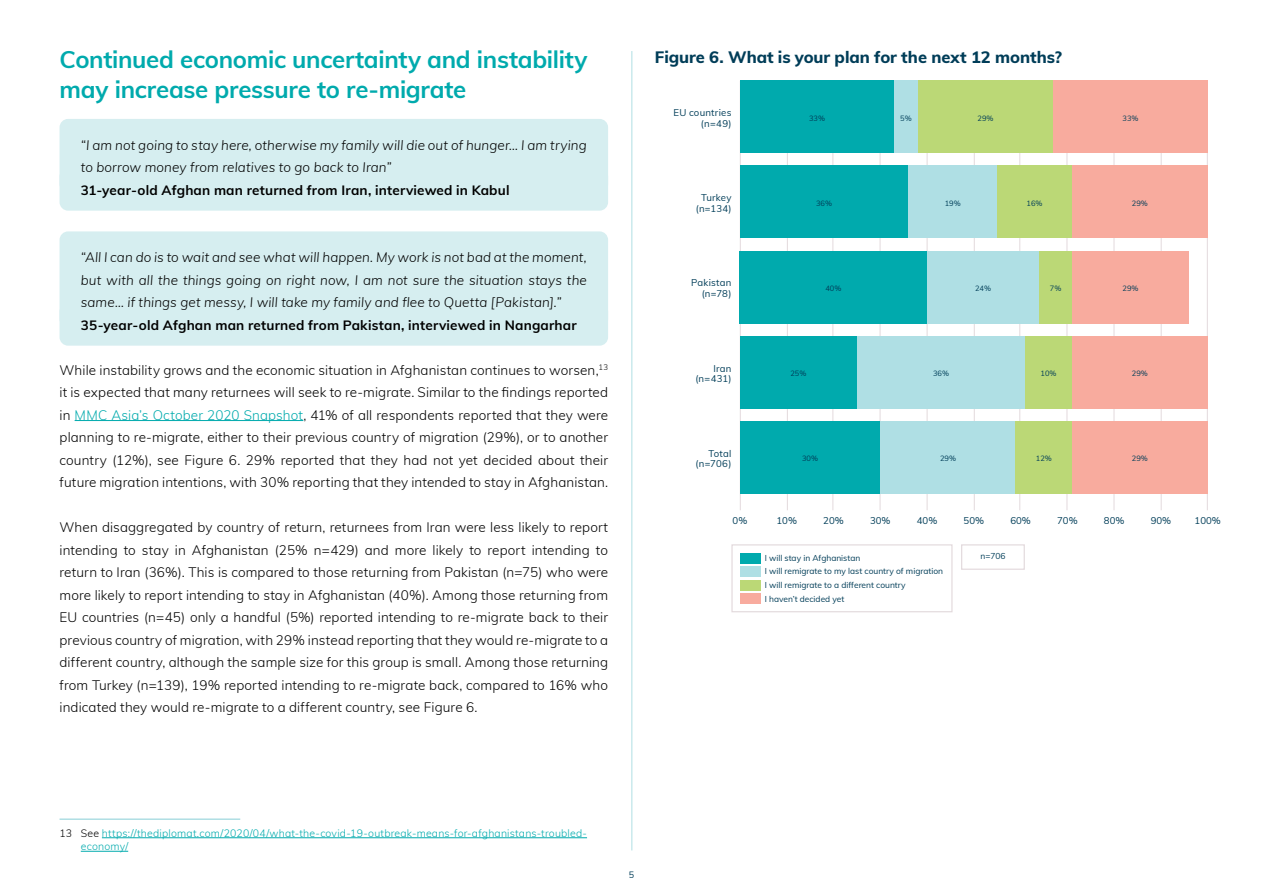
<style>
.page{position:relative;width:1263px;height:893px;background:#fff}
.page>*{position:absolute;margin:0;border:0;box-sizing:border-box;transform-origin:0 0}
.t1{font:700 24px "Muli";letter-spacing:-.015em;color:#00aaad}
.t2{font:800 16.5px "Muli";letter-spacing:-.005em;color:#003d58}
.t3{font:300 13.5px/22.5px "Muli";letter-spacing:.005em;color:#000;text-align:justify}
.t4{font:italic 300 13.5px/22.5px "Muli";letter-spacing:.01em;color:#000}
.t5{font:700 13.5px "Muli";letter-spacing:.01em;color:#000}
.t6{font:300 10.5px/13.5px "Muli";letter-spacing:.02em;color:#00aaad}
.t7{font:9.6px/10.8px "Muli";letter-spacing:.02em;color:#003d58;text-align:right}
.t8{font:9px "Muli";color:#003d58}
.t9{font:8.4px/13.6px "Muli";color:#003d58}
.t10{font:7.5px "Muli";color:#003d58}
.s1{color:#00aaad}
.s2{color:#000}
</style>
<div class="page">
<hr style="left:631px;top:51px;width:1px;height:799px;background:#afdfe4">
<div style="left:60px;top:119px;width:548px;height:73px;background:#d6eef0;border-radius:9px"></div>
<div style="left:60px;top:168px;width:548px;height:43px;background:#d6eef0;border-radius:9px"></div>
<div style="left:60px;top:231px;width:548px;height:96px;background:#d6eef0;border-radius:9px"></div>
<div style="left:60px;top:303px;width:548px;height:43px;background:#d6eef0;border-radius:9px"></div>
<hr style="left:75px;top:420px;width:228px;height:1px;background:#00aaad">
<hr style="left:60px;top:818px;width:180px;height:2px;background:#afdfe4">
<hr style="left:102px;top:837px;width:485px;height:1px;background:#00aaad">
<hr style="left:81px;top:851px;width:47px;height:1px;background:#00aaad">
<hr style="left:1161px;top:81px;width:1px;height:429px;background:#e3dadd">
<hr style="left:1066px;top:81px;width:1px;height:429px;background:#e3dadd">
<hr style="left:974px;top:81px;width:1px;height:429px;background:#e3dadd">
<hr style="left:880px;top:81px;width:1px;height:429px;background:#e3dadd">
<hr style="left:787px;top:81px;width:1px;height:429px;background:#e3dadd">
<hr style="left:1207px;top:81px;width:1px;height:429px;background:#e3dadd">
<hr style="left:1114px;top:81px;width:1px;height:429px;background:#e3dadd">
<hr style="left:1019px;top:81px;width:1px;height:429px;background:#e3dadd">
<hr style="left:927px;top:81px;width:1px;height:429px;background:#e3dadd">
<hr style="left:832px;top:81px;width:1px;height:429px;background:#e3dadd">
<hr style="left:740px;top:81px;width:1px;height:429px;background:#e3dadd">
<div style="left:961px;top:544px;width:64px;height:26px;background:#fff;border:1px solid #e3dadd"></div>
<div style="left:740px;top:81px;width:154px;height:72px;background:#00aaad"></div>
<div style="left:894px;top:81px;width:24px;height:72px;background:#afdfe4"></div>
<div style="left:918px;top:81px;width:135px;height:72px;background:#bbd876"></div>
<div style="left:1053px;top:81px;width:155px;height:72px;background:#f8ab9e"></div>
<div style="left:740px;top:166px;width:168px;height:72px;background:#00aaad"></div>
<div style="left:908px;top:166px;width:89px;height:72px;background:#afdfe4"></div>
<div style="left:997px;top:166px;width:75px;height:72px;background:#bbd876"></div>
<div style="left:1072px;top:166px;width:136px;height:72px;background:#f8ab9e"></div>
<div style="left:740px;top:251px;width:187px;height:72px;background:#00aaad"></div>
<div style="left:927px;top:251px;width:112px;height:72px;background:#afdfe4"></div>
<div style="left:1039px;top:251px;width:33px;height:72px;background:#bbd876"></div>
<div style="left:1072px;top:251px;width:117px;height:72px;background:#f8ab9e"></div>
<div style="left:740px;top:336px;width:117px;height:72px;background:#00aaad"></div>
<div style="left:857px;top:336px;width:168px;height:72px;background:#afdfe4"></div>
<div style="left:1025px;top:336px;width:47px;height:72px;background:#bbd876"></div>
<div style="left:1072px;top:336px;width:136px;height:72px;background:#f8ab9e"></div>
<div style="left:740px;top:421px;width:140px;height:72px;background:#00aaad"></div>
<div style="left:880px;top:421px;width:136px;height:72px;background:#afdfe4"></div>
<div style="left:1016px;top:421px;width:56px;height:72px;background:#bbd876"></div>
<div style="left:1072px;top:421px;width:136px;height:72px;background:#f8ab9e"></div>
<div style="left:731px;top:544px;width:221px;height:68px;background:#fff;border:1px solid #e3dadd"></div>
<div style="left:740px;top:553px;width:20px;height:10px;background:#00aaad"></div>
<div style="left:740px;top:566px;width:20px;height:11px;background:#afdfe4"></div>
<div style="left:740px;top:580px;width:20px;height:10px;background:#bbd876"></div>
<div style="left:740px;top:594px;width:20px;height:10px;background:#f8ab9e"></div>
<h1 class="t1" style="left:60px;top:42px;width:529px">Continued economic uncertainty and instability</h1>
<p class="t2" style="left:655px;top:45px;width:409px">Figure 6. What is your plan for the next 12 months?</p>
<h1 class="t1" style="left:60px;top:72px;width:408px">may increase pressure to re-migrate</h1>
<p class="t4" style="left:81px;top:133px;width:507px">“I am not going to stay here, otherwise my family will die out of hunger… I am trying to borrow money from relatives to go back to Iran”</p>
<p class="t5" style="left:81px;top:180px;width:430px">31-year-old Afghan man returned from Iran, interviewed in Kabul</p>
<p class="t7" style="left:674px;top:107px;width:59px">EU countries (n=49)</p>
<p class="t10" style="left:809px;top:113px;width:18px">33%</p>
<p class="t10" style="left:900px;top:113px;width:13px">5%</p>
<p class="t10" style="left:977px;top:113px;width:18px">29%</p>
<p class="t10" style="left:1122px;top:113px;width:18px">33%</p>
<p class="t7" style="left:696px;top:192px;width:37px;text-align:center">Turkey (n=134)</p>
<p class="t10" style="left:816px;top:198px;width:18px">36%</p>
<p class="t10" style="left:945px;top:198px;width:18px">19%</p>
<p class="t10" style="left:1026px;top:198px;width:18px">16%</p>
<p class="t10" style="left:1132px;top:198px;width:18px">29%</p>
<p class="t4" style="left:81px;top:245px;width:508px;text-align:justify">“All I can do is to wait and see what will happen. My work is not bad at the moment, but with all the things going on right now, I am not sure the situation stays the same… if things get messy, I will take my family and flee to Quetta [Pakistan].”</p>
<p class="t5" style="left:81px;top:315px;width:497px">35-year-old Afghan man returned from Pakistan, interviewed in Nangarhar</p>
<p class="t3" style="left:60px;top:358px;width:550px">While instability grows and the economic situation in Afghanistan continues to worsen,<sup>13 </sup>it is expected that many returnees will seek to re-migrate. Similar to the findings reported in <span class="s1">MMC Asia’s October 2020 Snapshot</span>, 41% of all respondents reported that they were planning to re-migrate, either to their previous country of migration (29%), or to another country (12%), see Figure 6. 29% reported that they had not yet decided about their future migration intentions, with 30% reporting that they intended to stay in Afghanistan.</p>
<p class="t3" style="left:60px;top:515px;width:550px">When disaggregated by country of return, returnees from Iran were less likely to report intending to stay in Afghanistan (25% n=429) and more likely to report intending to return to Iran (36%). This is compared to those returning from Pakistan (n=75) who were more likely to report intending to stay in Afghanistan (40%). Among those returning from EU countries (n=45) only a handful (5%) reported intending to re-migrate back to their previous country of migration, with 29% instead reporting that they would re-migrate to a different country, although the sample size for this group is small. Among those returning from Turkey (n=139), 19% reported intending to re-migrate back, compared to 16% who indicated they would re-migrate to a different country, see Figure 6.</p>
<p class="t6" style="left:81px;top:826px;width:508px;text-indent:-21px"><span class="s2">13 See</span> https://thediplomat.com/2020/04/what-the-covid-19-outbreak-means-for-afghanistans-troubled&shy;economy/</p>
<p class="t8" style="left:629px;top:868px;width:7px">5</p>
<p class="t7" style="left:691px;top:277px;width:42px">Pakistan (n=78)</p>
<p class="t7" style="left:695px;top:362px;width:37px">Iran (n=431)</p>
<p class="t7" style="left:696px;top:447px;width:37px">Total (n=706)</p>
<p class="t10" style="left:825px;top:283px;width:18px">40%</p>
<p class="t10" style="left:975px;top:283px;width:18px">24%</p>
<p class="t10" style="left:1050px;top:283px;width:13px">7%</p>
<p class="t10" style="left:1122px;top:283px;width:18px">29%</p>
<p class="t10" style="left:790px;top:368px;width:18px">25%</p>
<p class="t10" style="left:933px;top:368px;width:18px">36%</p>
<p class="t10" style="left:1041px;top:368px;width:18px">10%</p>
<p class="t10" style="left:1132px;top:368px;width:18px">29%</p>
<p class="t10" style="left:802px;top:453px;width:18px">30%</p>
<p class="t10" style="left:940px;top:453px;width:18px">29%</p>
<p class="t10" style="left:1036px;top:453px;width:18px">12%</p>
<p class="t10" style="left:1132px;top:453px;width:18px">29%</p>
<p class="t7" style="left:733px;top:515px;width:16px">0%</p>
<p class="t7" style="left:776px;top:515px;width:22px">10%</p>
<p class="t7" style="left:823px;top:515px;width:22px">20%</p>
<p class="t7" style="left:870px;top:515px;width:22px">30%</p>
<p class="t7" style="left:917px;top:515px;width:22px">40%</p>
<p class="t7" style="left:964px;top:515px;width:22px">50%</p>
<p class="t7" style="left:1010px;top:515px;width:22px">60%</p>
<p class="t7" style="left:1057px;top:515px;width:22px">70%</p>
<p class="t7" style="left:1104px;top:515px;width:22px">80%</p>
<p class="t7" style="left:1151px;top:515px;width:22px">90%</p>
<p class="t7" style="left:1194px;top:515px;width:28px">100%</p>
<p class="t9" style="left:980px;top:549px;width:27px">n=706</p>
<p class="t9" style="left:765px;top:551px;width:180px">I will stay in Afghanistan<br>I will remigrate to my last country of migration I will remigrate to a different country<br>I haven’t decided yet</p>
</div>
